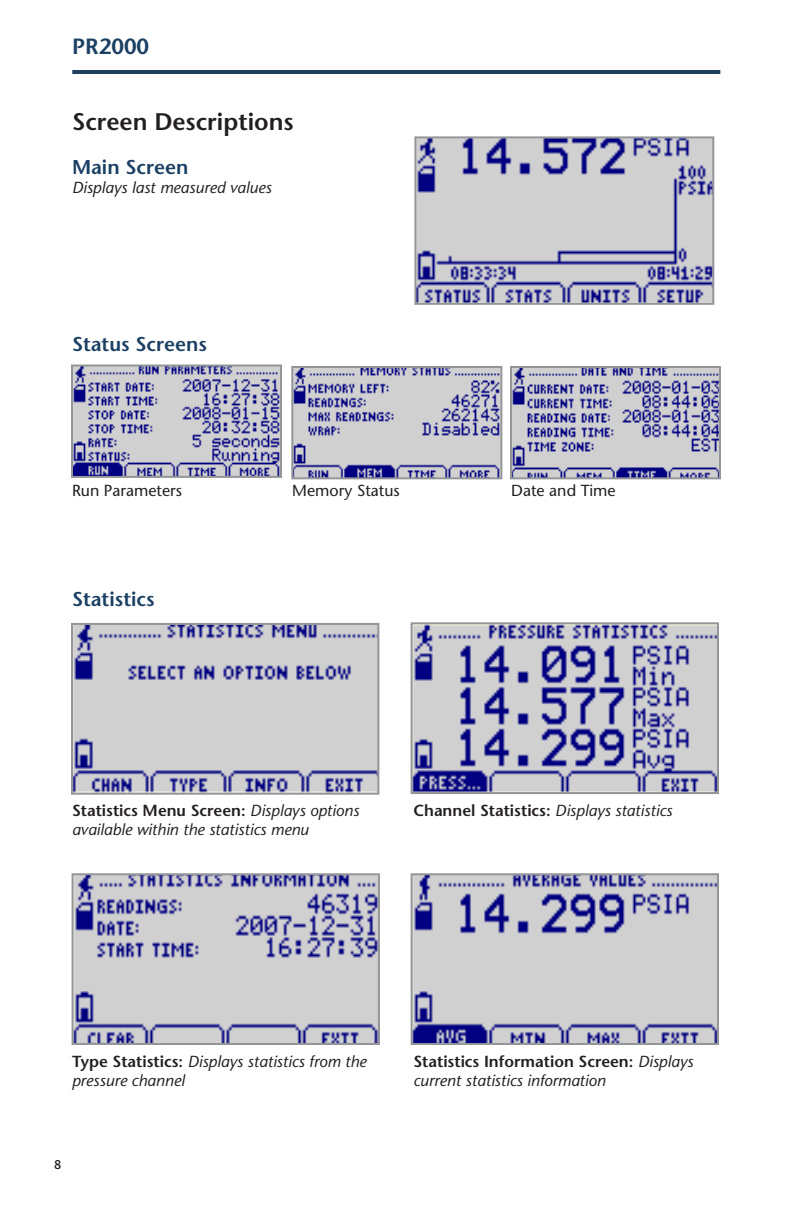
<style>
.page{position:relative;width:792px;height:1224px;background:#fff}
.page>*{position:absolute;margin:0;border:0;box-sizing:border-box;transform-origin:0 0}
.Header_1{font:600 24px "Stone Sans";color:#231f20}
.t1{font:600 22px "Stone Sans";color:#1b4063}
.Header_3{font:600 20px "Stone Sans";color:#1b4063}
.Header_2{font:italic 16px/19.2px "Stone Sans";color:#231f20}
.Header_2-2{font:16px "Stone Sans";color:#231f20}
.Header_2-3{font:600 16px "Stone Sans";color:#231f20}
.t2{font:600 14px "Source Sans Pro";color:#231f20}
.s1{font-weight:600;font-style:normal}
.s2{font-weight:400;font-style:italic}
</style>
<div class="page">
<hr style="left:72px;top:70px;width:648px;height:4px;background:#214163">
<img style="left:417px;top:139px;width:294px;height:163px">
<div style="left:414px;top:136px;width:300px;height:169px;border:2px solid #939598"></div>
<img style="left:74px;top:368px;width:205px;height:107px">
<div style="left:71px;top:365px;width:211px;height:113px;border:2px solid #939598"></div>
<img style="left:294px;top:369px;width:205px;height:107px">
<div style="left:291px;top:366px;width:211px;height:113px;border:2px solid #939598"></div>
<img style="left:513px;top:369px;width:205px;height:107px">
<div style="left:510px;top:366px;width:211px;height:113px;border:2px solid #939598"></div>
<img style="left:74px;top:626px;width:302px;height:166px">
<div style="left:71px;top:623px;width:308px;height:172px;border:2px solid #939598"></div>
<img style="left:414px;top:625px;width:302px;height:166px">
<div style="left:411px;top:622px;width:308px;height:172px;border:2px solid #939598"></div>
<img style="left:414px;top:876px;width:302px;height:166px">
<div style="left:411px;top:873px;width:308px;height:172px;border:2px solid #939598"></div>
<img style="left:75px;top:876px;width:302px;height:166px">
<div style="left:72px;top:873px;width:308px;height:172px;border:2px solid #939598"></div>
<h2 class="t1" style="left:72px;top:33px;width:79px">PR2000</h2>
<p class="Header_1" style="left:72px;top:107px;width:223px">Screen Descriptions</p>
<p class="Header_3" style="left:72px;top:155px;width:118px">Main Screen</p>
<p class="Header_2" style="left:72px;top:178px;width:201px">Displays last measured values</p>
<p class="Header_3" style="left:72px;top:332px;width:136px">Status Screens</p>
<p class="Header_2-2" style="left:72px;top:481px;width:111px">Run Parameters</p>
<p class="Header_3" style="left:72px;top:587px;width:84px">Statistics</p>
<p class="Header_2-2" style="left:292px;top:481px;width:109px">Memory Status</p>
<p class="Header_2-2" style="left:511px;top:481px;width:106px">Date and Time</p>
<p class="Header_2" style="left:72px;top:801px;width:289px"><span class="s1">Statistics Menu Screen:</span> Displays options available within the statistics menu</p>
<p class="Header_2-3" style="left:413px;top:801px;width:261px">Channel Statistics: <span class="s2">Displays statistics</span></p>
<p class="Header_2" style="left:72px;top:1052px;width:296px"><span class="s1">Type Statistics:</span> Displays statistics from the pressure channel</p>
<p class="t2" style="left:54px;top:1155px;width:9px">8</p>
<p class="Header_2" style="left:413px;top:1052px;width:282px"><span class="s1">Statistics Information Screen:</span> Displays current statistics information</p>
</div>
